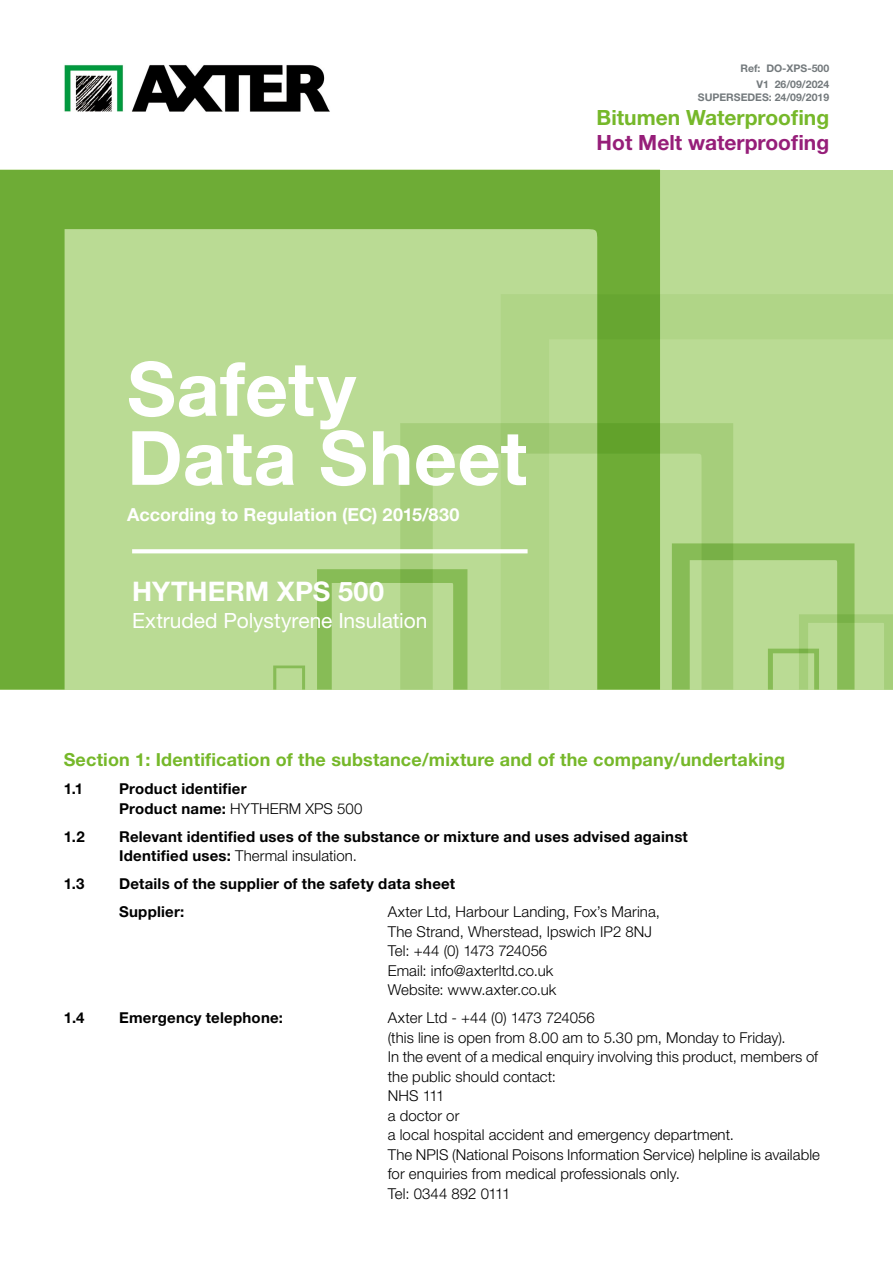
<style>
.page{position:relative;width:893px;height:1263px;background:#fff}
.page>*{position:absolute;margin:0;border:0;box-sizing:border-box;transform-origin:0 0}
.t1{font:700 75px/69px "Helvetica Neue LT Std";letter-spacing:.01em;color:#fff}
.t2{font:700 27px "Helvetica Neue LT Std";letter-spacing:.005em;color:#fff}
.t3{font:21px "Helvetica Neue LT Std";letter-spacing:-.005em;color:#fff}
.t4{font:700 21px "Helvetica Neue LT Std";color:#76b82a}
.t5{font:700 21px "Helvetica Neue LT Std";color:#961e79}
.t6{font:700 18px "Helvetica Neue LT Std";letter-spacing:.01em;color:#76b82a}
.t7{font:700 18px "Helvetica Neue LT Std";letter-spacing:.005em;color:#fff}
.t8{font:300 15px/19.5px "Helvetica Neue LT Std";letter-spacing:.005em;color:#000}
.t9{font:700 15px/19.5px "Helvetica Neue LT Std";letter-spacing:.015em;color:#000}
.t10{font:700 10.5px/16.8px "Helvetica Neue LT Std";color:#73797c;text-align:right}
.s1{font-weight:300}
</style>
<div class="page">
<div style="left:0;top:170px;width:893px;height:519px;background:#badb94"></div>
<svg style="left:0;top:170px;width:660px;height:519px"></svg>
<svg style="left:501px;top:294px;width:392px;height:395px"></svg>
<svg style="left:273px;top:665px;width:32px;height:24px"></svg>
<svg style="left:132px;top:549px;width:396px;height:4px;background:#fbfcf8"></svg>
<img style="left:64px;top:64px;width:266px;height:47px">
<p class="t10" style="left:740px;top:59px;width:90px">Ref: DO-XPS-500<br>V1 26/09/2024</p>
<p class="t10" style="left:698px;top:89px;width:133px">SUPERSEDES: 24/09/2019</p>
<h3 class="t4" style="left:597px;top:105px;width:234px">Bitumen Waterproofing</h3>
<h3 class="t5" style="left:597px;top:130px;width:234px">Hot Melt waterproofing</h3>
<h1 class="t1" style="left:127px;top:353px;width:401px">Safety<br>Data Sheet</h1>
<p class="t7" style="left:127px;top:504px;width:334px">According to Regulation (EC) 2015/830</p>
<h2 class="t2" style="left:132px;top:574px;width:254px">HYTHERM XPS 500</h2>
<h3 class="t3" style="left:132px;top:608px;width:297px">Extruded Polystyrene Insulation</h3>
<p class="t6" style="left:64px;top:749px;width:723px">Section 1: Identification of the substance/mixture and of the company/undertaking</p>
<p class="t9" style="left:64px;top:779px;width:21px">1.1</p>
<p class="t9" style="left:119px;top:779px;width:245px">Product identifier<br>Product name: <span class="s1">HYTHERM XPS 500</span></p>
<p class="t9" style="left:64px;top:826px;width:22px">1.2</p>
<p class="t9" style="left:119px;top:826px;width:570px">Relevant identified uses of the substance or mixture and uses advised against<br>Identified uses: <span class="s1">Thermal insulation.</span></p>
<p class="t9" style="left:64px;top:874px;width:22px">1.3</p>
<p class="t9" style="left:119px;top:869px;width:338px;line-height:28px">Details of the supplier of the safety data sheet<br>Supplier:</p>
<p class="t8" style="left:388px;top:902px;width:274px">Axter Ltd, Harbour Landing, Fox’s Marina,<br>The Strand, Wherstead, Ipswich IP2 8NJ<br>Tel: +44 (0) 1473 724056<br>Email: info@axterltd.co.uk<br>Website: www.axter.co.uk</p>
<p class="t9" style="left:64px;top:1008px;width:22px">1.4</p>
<p class="t9" style="left:119px;top:1008px;width:165px">Emergency telephone:</p>
<p class="t8" style="left:388px;top:1008px;width:434px">Axter Ltd - +44 (0) 1473 724056<br>(this line is open from 8.00 am to 5.30 pm, Monday to Friday).<br>In the event of a medical enquiry involving this product, members of the public should contact:<br>NHS 111<br>a doctor or<br>a local hospital accident and emergency department.<br>The NPIS (National Poisons Information Service) helpline is available for enquiries from medical professionals only.<br>Tel: 0344 892 0111</p>
</div>
